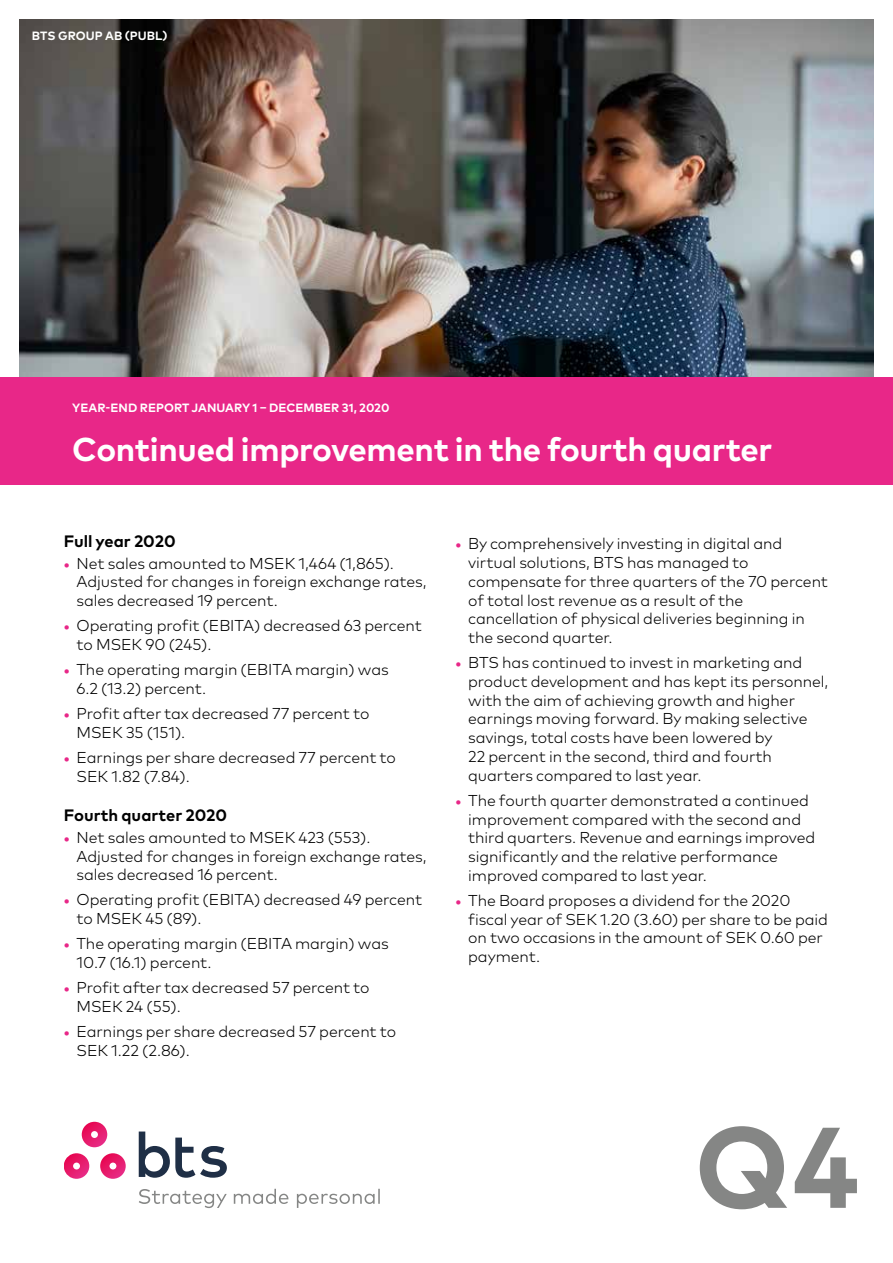
<style>
.page{position:relative;width:893px;height:1263px;background:#fff}
.page>*{position:absolute;margin:0;border:0;box-sizing:border-box;transform-origin:0 0}
.t1{font:700 114.45px "Mark OT";color:#858685}
.t2{font:700 33px "Mark OT";letter-spacing:-.01em;color:#fff}
.t3{font:700 16.5px "Mark OT";color:#000}
.t4{font:300 15.75px/18.8px "Mark OT";letter-spacing:-.005em;color:#000}
.t5{font:700 12px "Mark OT";letter-spacing:.005em;color:#fff}
.s1{font-weight:700;font-size:13.5px;color:#e82788}
</style>
<div class="page">
<img style="left:19px;top:20px;width:855px;height:357px">
<div style="left:0;top:377px;width:893px;height:108px;background:#e82788"></div>
<svg style="left:100px;top:1153px;width:26px;height:26px"></svg>
<svg style="left:64px;top:1153px;width:25px;height:26px"></svg>
<svg style="left:139px;top:1131px;width:88px;height:47px"></svg>
<svg style="left:82px;top:1122px;width:25px;height:25px"></svg>
<svg style="left:139px;top:1189px;width:88px;height:19px"></svg>
<svg style="left:234px;top:1189px;width:54px;height:15px"></svg>
<svg style="left:297px;top:1189px;width:83px;height:19px"></svg>
<p class="t5" style="left:32px;top:28px;width:137px">BTS GROUP AB (PUBL)</p>
<p class="t5" style="left:72px;top:400px;width:319px">YEAR-END REPORT JANUARY 1 – DECEMBER 31, 2020</p>
<h2 class="t2" style="left:72px;top:428px;width:702px">Continued improvement in the fourth quarter</h2>
<p class="t3" style="left:64px;top:530px;width:113px">Full year 2020</p>
<p class="t4" style="left:77px;top:554px;width:352px;text-indent:-13px"><span class="s1">•</span> Net sales amounted to MSEK 1,464 (1,865).<br>Adjusted for changes in foreign exchange rates, sales decreased 19 percent.</p>
<p class="t4" style="left:77px;top:616px;width:347px;text-indent:-13px"><span class="s1">•</span> Operating profit (EBITA) decreased 63 percent to MSEK 90 (245).</p>
<p class="t4" style="left:77px;top:660px;width:314px;text-indent:-13px"><span class="s1">•</span> The operating margin (EBITA margin) was<br>6.2 (13.2) percent.</p>
<p class="t4" style="left:77px;top:704px;width:294px;text-indent:-13px"><span class="s1">•</span> Profit after tax decreased 77 percent to<br>MSEK 35 (151).</p>
<p class="t4" style="left:77px;top:748px;width:321px;text-indent:-13px"><span class="s1">•</span> Earnings per share decreased 77 percent to<br>SEK 1.82 (7.84).</p>
<p class="t3" style="left:64px;top:804px;width:165px">Fourth quarter 2020</p>
<p class="t4" style="left:77px;top:828px;width:352px;text-indent:-13px"><span class="s1">•</span> Net sales amounted to MSEK 423 (553).<br>Adjusted for changes in foreign exchange rates, sales decreased 16 percent.</p>
<p class="t4" style="left:77px;top:890px;width:347px;text-indent:-13px"><span class="s1">•</span> Operating profit (EBITA) decreased 49 percent to MSEK 45 (89).</p>
<p class="t4" style="left:77px;top:934px;width:314px;text-indent:-13px"><span class="s1">•</span> The operating margin (EBITA margin) was<br>10.7 (16.1) percent.</p>
<p class="t4" style="left:77px;top:978px;width:295px;text-indent:-13px"><span class="s1">•</span> Profit after tax decreased 57 percent to<br>MSEK 24 (55).</p>
<p class="t4" style="left:77px;top:1022px;width:321px;text-indent:-13px"><span class="s1">•</span> Earnings per share decreased 57 percent to<br>SEK 1.22 (2.86).</p>
<p class="t4" style="left:468px;top:534px;width:361px;text-indent:-13px"><span class="s1">•</span> By comprehensively investing in digital and virtual solutions, BTS has managed to compensate for three quarters of the 70 percent of total lost revenue as a result of the cancellation of physical deliveries beginning in the second quarter.</p>
<p class="t4" style="left:468px;top:653px;width:362px;text-indent:-13px"><span class="s1">•</span> BTS has continued to invest in marketing and product development and has kept its personnel, with the aim of achieving growth and higher earnings moving forward. By making selective savings, total costs have been lowered by<br>22 percent in the second, third and fourth quarters compared to last year.</p>
<p class="t4" style="left:468px;top:791px;width:349px;text-indent:-13px"><span class="s1">•</span> The fourth quarter demonstrated a continued improvement compared with the second and third quarters. Revenue and earnings improved significantly and the relative performance improved compared to last year.</p>
<p class="t4" style="left:468px;top:891px;width:361px;text-indent:-13px"><span class="s1">•</span> The Board proposes a dividend for the 2020 fiscal year of SEK 1.20 (3.60) per share to be paid on two occasions in the amount of SEK 0.60 per payment.</p>
<h1 class="t1" style="left:694px;top:1093px;width:166px">Q4</h1>
</div>
